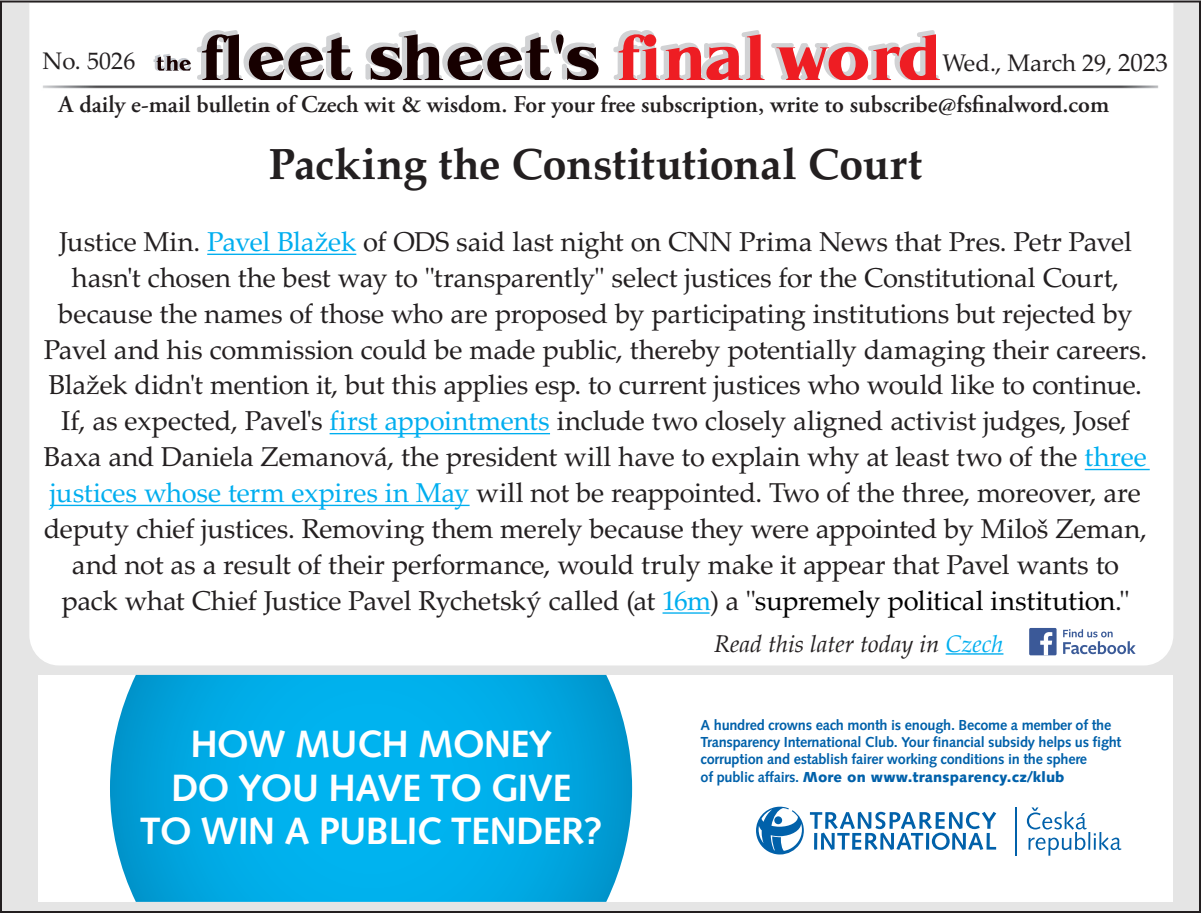
<style>
.page{position:relative;width:1201px;height:913px;background:#fff}
.page>*{position:absolute;margin:0;border:0;box-sizing:border-box;transform-origin:0 0}
.t1{font:700 43.6px "Palatino LTCE";letter-spacing:-.005em;color:#231f20}
.t2{font:700 38px/43.6px "Syntax CE";letter-spacing:-.02em;color:#fff;text-align:center}
.t3{font:27.2px/35.8px "Palatino LTCE";letter-spacing:-.01em;color:#231f20;text-align:center}
.t4{font:600 24px "Adobe Garamond Pro";color:#231f20}
.t5{font:italic 24px "Palatino";color:#231f20}
.t6{font:24px "Palatino LTCE";color:#231f20}
.t7{font:700 14.4px/17.4px "Syntax CE";letter-spacing:-.015em;color:#0161aa}
.s1{font-size:25px}
.s2{color:#00aeef}
.s3{color:#000}
.s4{font-weight:900}
</style>
<div class="page">
<div style="left:1px;top:1px;width:1198px;height:910px;background:#e5e5e5"></div>
<div style="left:28px;top:1px;width:1146px;height:665px;background:#fff"></div>
<img style="left:40px;top:83px;width:1120px;height:7px">
<svg style="left:153px;top:30px;width:446px;height:50px;background:#aaa3a4"></svg>
<svg style="left:611px;top:30px;width:328px;height:50px;background:#eda0a3"></svg>
<hr style="left:945px;top:653px;width:58px;height:1px;background:#00aeef">
<svg style="left:1062px;top:629px;width:73px;height:25px;background:#c8d1e2"></svg>
<div style="left:1028px;top:627px;width:28px;height:28px;background:#3b5998;border-radius:2px"></div>
<svg style="left:1040px;top:632px;width:12px;height:23px"></svg>
<hr style="left:207px;top:253px;width:149px;height:2px;background:#00aeef">
<hr style="left:329px;top:433px;width:221px;height:1px;background:#00aeef">
<hr style="left:1084px;top:468px;width:65px;height:2px;background:#00aeef">
<hr style="left:50px;top:504px;width:419px;height:2px;background:#00aeef">
<hr style="left:662px;top:612px;width:47px;height:1px;background:#00aeef">
<div style="left:38px;top:674px;width:1134px;height:227px;background:#fff"></div>
<svg style="left:110px;top:674px;width:522px;height:227px;background:#0daee6"></svg>
<svg style="left:756px;top:806px;width:47px;height:48px"></svg>
<hr style="left:1015px;top:807px;width:1px;height:48px;background:#0161aa">
<svg style="left:1026px;top:807px;width:95px;height:48px"></svg>
<svg style="left:809px;top:811px;width:187px;height:38px"></svg>
<p class="t6" style="left:42px;top:47px;width:94px">No. 5026</p>
<p class="t6" style="left:942px;top:49px;width:227px">Wed., March 29, <span class="s1">2023</span></p>
<p class="t4" style="left:59px;top:90px;width:1051px">A daily e-mail bulletin of Czech wit &amp; wisdom. For your free subscription, write to subscribe@fsfinalword.com</p>
<p class="t1" style="left:269px;top:138px;width:654px">Packing the Constitutional Court</p>
<p class="t3" style="left:44px;top:224px;width:1104px">Justice Min. <span class="s2">Pavel Blažek</span> of ODS said last night on CNN Prima News that Pres. Petr Pavel hasn't chosen the best way to "transparently" select justices for the Constitutional Court, because the names of those who are proposed by participating institutions but rejected by Pavel and his commission could be made public, thereby potentially damaging their careers.<br>Blažek didn't mention it, but this applies esp. to current justices who would like to continue.<br>If, as expected, Pavel's <span class="s2">first appointments</span> include two closely aligned activist judges, Josef Baxa and Daniela Zemanová, the president will have to explain why at least two of the <span class="s2">three justices whose term expires in May</span> will not be reappointed. Two of the three, moreover, are deputy chief justices. Removing them merely because they were appointed by Miloš Zeman, and not as a result of their performance, would truly make it appear that Pavel wants to pack what Chief Justice Pavel Rychetský called (at <span class="s2">16m</span>) a "<span class="s3">supremely political institution</span>."</p>
<p class="t5" style="left:714px;top:623px;width:291px">Read this later today in <span class="s2">Czech</span></p>
<p class="t2" style="left:140px;top:722px;width:464px">How mucH money<br>do you Have to give<br>to win a public tender?</p>
<p class="t7" style="left:700px;top:715px;width:422px">a hundred crowns each month is enough. become a member of the transparency international club. your financial subsidy helps us fight corruption and establish fairer working conditions in the sphere<br>of public affairs. <span class="s4">More on www.transparency.cz/klub</span></p>
</div>
